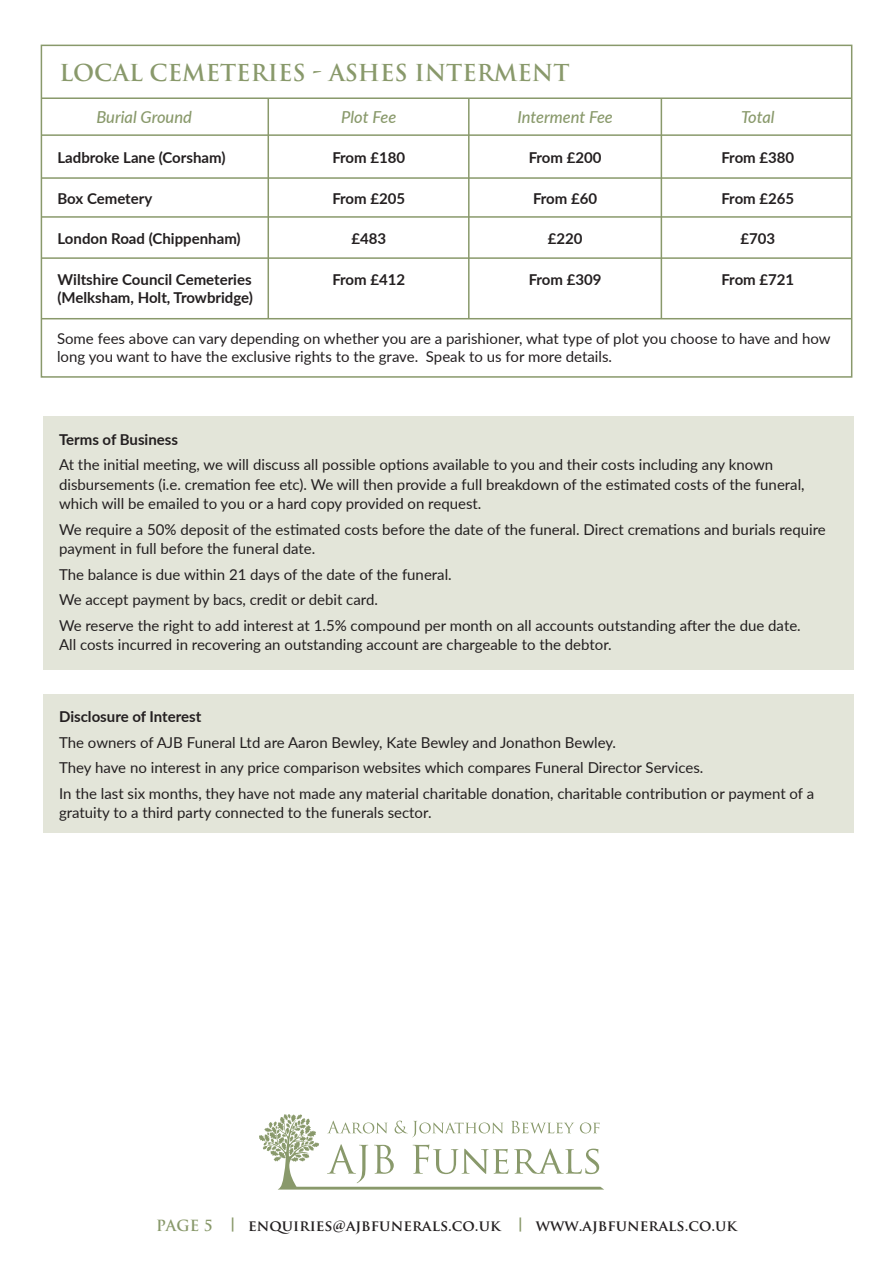
<style>
.page{position:relative;width:893px;height:1263px;background:#fff}
.page>*{position:absolute;margin:0;border:0;box-sizing:border-box;transform-origin:0 0}
.t1{font:700 22.8px "Trajan Pro";color:#89996b}
.t2{font:italic 500 16.5px "Lato";color:#89996b}
.t3{font:15px/25.5px "Lato";color:#231f20}
.t4{font:700 15px "Lato";color:#231f20}
.t5{font:700 15px "Trajan Pro";color:#231f20}
.s1{color:#89996b}
.s2{font-family:"Lato";color:#89996b}
</style>
<div class="page">
<div style="left:43px;top:694px;width:810px;height:139px;background:#e3e5d9"></div>
<div style="left:43px;top:416px;width:810px;height:253px;background:#e3e5d9"></div>
<div style="left:41px;top:45px;width:811px;height:333px;border:2px solid #89996b"></div>
<hr style="left:41px;top:97px;width:811px;height:2px;background:#89996b">
<hr style="left:41px;top:134px;width:811px;height:2px;background:#89996b">
<hr style="left:41px;top:177px;width:810px;height:2px;background:#89996b">
<hr style="left:42px;top:216px;width:810px;height:2px;background:#89996b">
<hr style="left:41px;top:257px;width:811px;height:2px;background:#89996b">
<hr style="left:468px;top:98px;width:2px;height:221px;background:#89996b">
<hr style="left:268px;top:98px;width:1px;height:221px;background:#89996b">
<hr style="left:661px;top:98px;width:1px;height:221px;background:#89996b">
<hr style="left:41px;top:318px;width:810px;height:1px;background:#89996b">
<svg style="left:259px;top:1114px;width:344px;height:75px"></svg>
<h1 class="t1" style="left:60px;top:59px;width:512px">LOCAL CEMETERIES ASHES INTERMENT</h1>
<p class="t2" style="left:96px;top:105px;width:97px">Burial Ground</p>
<p class="t2" style="left:341px;top:105px;width:56px">Plot Fee</p>
<p class="t2" style="left:517px;top:105px;width:97px">Interment Fee</p>
<p class="t2" style="left:741px;top:105px;width:35px">Total</p>
<p class="t4" style="left:58px;top:147px;width:170px">Ladbroke Lane (Corsham)</p>
<p class="t4" style="left:332px;top:147px;width:74px">From £180</p>
<p class="t4" style="left:529px;top:147px;width:74px">From £200</p>
<p class="t4" style="left:721px;top:147px;width:74px">From £380</p>
<p class="t4" style="left:58px;top:187px;width:96px">Box Cemetery</p>
<p class="t4" style="left:332px;top:187px;width:74px">From £205</p>
<p class="t4" style="left:533px;top:187px;width:66px">From £60</p>
<p class="t4" style="left:721px;top:187px;width:74px">From £265</p>
<p class="t4" style="left:58px;top:228px;width:185px">London Road (Chippenham)</p>
<p class="t4" style="left:351px;top:228px;width:36px">£483</p>
<p class="t4" style="left:548px;top:228px;width:36px">£220</p>
<p class="t4" style="left:740px;top:228px;width:36px">£703</p>
<p class="t4" style="left:58px;top:268px;width:196px">Wiltshire Council Cemeteries</p>
<p class="t4" style="left:332px;top:268px;width:74px">From £412</p>
<p class="t4" style="left:529px;top:268px;width:74px">From £309</p>
<p class="t4" style="left:721px;top:268px;width:74px">From £721</p>
<p class="t4" style="left:58px;top:286px;width:197px">(Melksham, Holt, Trowbridge)</p>
<p class="t3" style="left:57px;top:328px;width:775px;line-height:18px">Some fees above can vary depending on whether you are a parishioner, what type of plot you choose to have and how long you want to have the exclusive rights to the grave. Speak to us for more details.</p>
<p class="t4" style="left:59px;top:428px;width:120px">Terms of Business</p>
<p class="t3" style="left:59px;top:454px;width:747px;line-height:19.5px">At the initial meeting, we will discuss all possible options available to you and their costs including any known disbursements (i.e. cremation fee etc). We will then provide a full breakdown of the estimated costs of the funeral, which will be emailed to you or a hard copy provided on request.</p>
<p class="t3" style="left:59px;top:519px;width:768px;line-height:19.5px">We require a 50% deposit of the estimated costs before the date of the funeral. Direct cremations and burials require payment in full before the funeral date.</p>
<p class="t3" style="left:59px;top:561px;width:743px">The balance is due within 21 days of the date of the funeral.<br>We accept payment by bacs, credit or debit card.<br>We reserve the right to add interest at 1.5% compound per month on all accounts outstanding after the due date.</p>
<p class="t3" style="left:59px;top:631px;width:554px">All costs incurred in recovering an outstanding account are chargeable to the debtor.</p>
<p class="t4" style="left:59px;top:705px;width:144px">Disclosure of Interest</p>
<p class="t3" style="left:59px;top:729px;width:757px">The owners of AJB Funeral Ltd are Aaron Bewley, Kate Bewley and Jonathon Bewley.<br>They have no interest in any price comparison websites which compares Funeral Director Services.<br>In the last six months, they have not made any material charitable donation, charitable contribution or payment of a</p>
<p class="t3" style="left:59px;top:799px;width:374px">gratuity to a third party connected to the funerals sector.</p>
<p class="t5" style="left:156px;top:1216px;width:582px"><span class="s1">PAGE 5</span> <span class="s2">|</span> enquiries@ajbfunerals.co.uk <span class="s2">|</span> www.ajbfunerals.co.uk</p>
</div>
